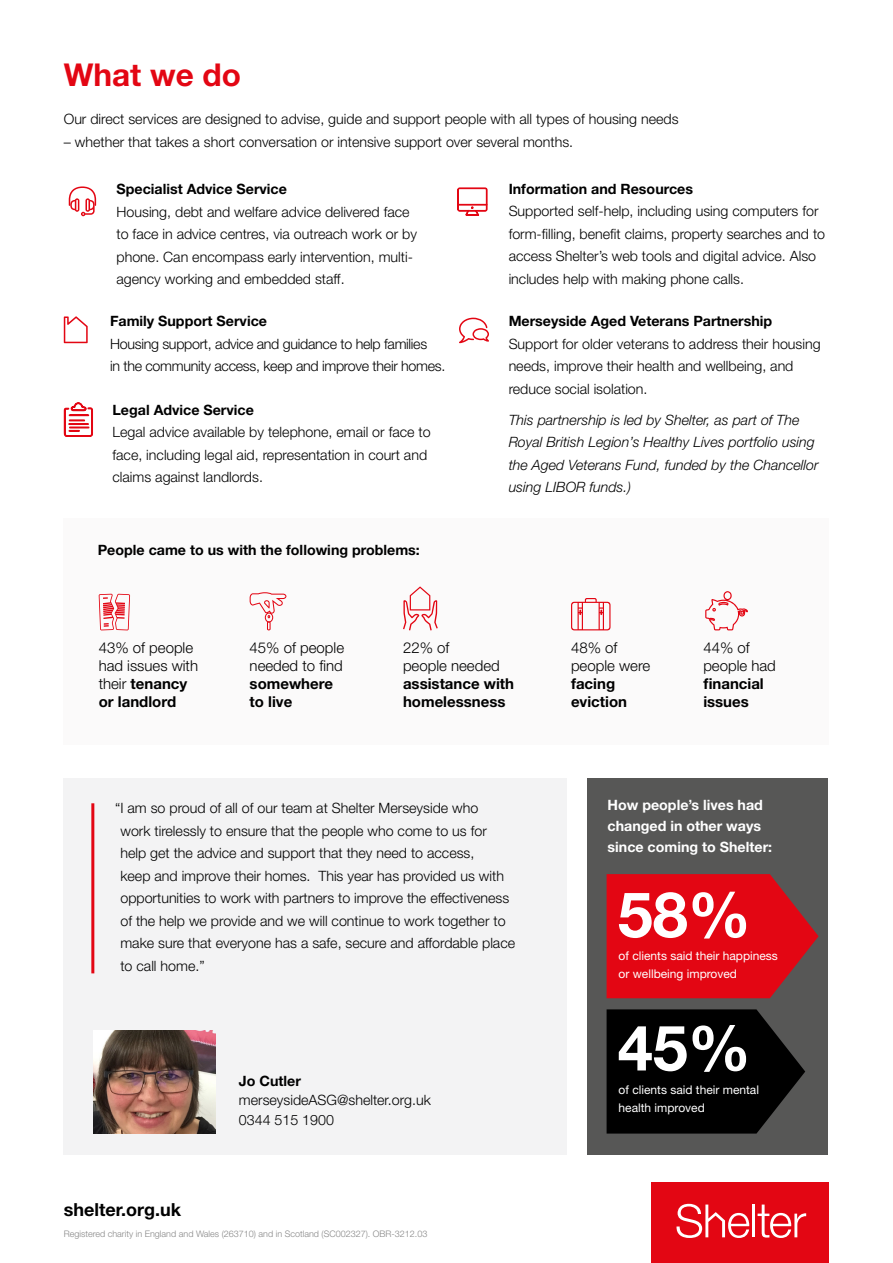
<style>
.page{position:relative;width:893px;height:1263px;background:#fff}
.page>*{position:absolute;margin:0;border:0;box-sizing:border-box;transform-origin:0 0}
.t1{font:700 63px "Helvetica Neue LT Pro";color:#fff}
.t2{font:700 31.5px "Helvetica Neue LT Pro";color:#e30613}
.t3{font:700 18px "Helvetica Neue LT Pro";color:#000}
.t4{font:300 15px/18px "Helvetica Neue LT Pro";color:#000}
.t5{font:700 15px/18px "Helvetica Neue LT Pro";color:#000}
.t6{font:300 14.25px/22.5px "Helvetica Neue LT Pro";color:#000}
.t7{font:700 14.25px "Helvetica Neue LT Pro";color:#000}
.t8{font:italic 300 14.25px/22.5px "Helvetica Neue LT Pro";color:#000}
.t9{font:300 14.25px/22.5px "Helvetica Neue LT Pro";letter-spacing:-.02em;color:#000}
.t10{font:700 14.25px/21px "Helvetica Neue LT Pro";color:#fff}
.t11{font:12px/18px "Helvetica Neue LT Pro";color:#fff}
.t12{font:300 9px "Helvetica Neue LT Pro";color:#878787}
.s1{font-weight:700}
</style>
<div class="page">
<div style="left:652px;top:1182px;width:177px;height:81px;background:#e30613"></div>
<svg style="left:758px;top:1204px;width:48px;height:34px"></svg>
<hr style="left:752px;top:1204px;width:3px;height:33px;background:#fff">
<svg style="left:676px;top:1204px;width:73px;height:34px"></svg>
<svg style="left:63px;top:402px;width:30px;height:35px"></svg>
<svg style="left:457px;top:187px;width:31px;height:29px"></svg>
<svg style="left:69px;top:186px;width:27px;height:30px"></svg>
<svg style="left:64px;top:316px;width:24px;height:27px"></svg>
<div style="left:64px;top:778px;width:503px;height:376px;background:#f3f3f4"></div>
<img style="left:93px;top:1031px;width:123px;height:102px">
<hr style="left:91px;top:803px;width:3px;height:170px;background:#e30613">
<div style="left:587px;top:778px;width:241px;height:376px;background:#575756"></div>
<svg style="left:607px;top:1009px;width:198px;height:124px;background:#090909"></svg>
<svg style="left:607px;top:874px;width:212px;height:124px;background:#d20f1a"></svg>
<div style="left:64px;top:519px;width:765px;height:226px;background:#fbfafa"></div>
<svg style="left:705px;top:591px;width:43px;height:39px"></svg>
<svg style="left:99px;top:594px;width:31px;height:36px"></svg>
<svg style="left:250px;top:592px;width:36px;height:38px"></svg>
<svg style="left:403px;top:586px;width:35px;height:44px"></svg>
<svg style="left:571px;top:598px;width:39px;height:32px"></svg>
<svg style="left:459px;top:318px;width:30px;height:25px"></svg>
<h2 class="t2" style="left:64px;top:55px;width:179px">What we do</h2>
<p class="t6" style="left:64px;top:108px;width:616px">Our direct services are designed to advise, guide and support people with all types of housing needs</p>
<p class="t6" style="left:64px;top:130px;width:511px">– whether that takes a short conversation or intensive support over several months.</p>
<p class="t7" style="left:117px;top:180px;width:172px">Specialist Advice Service</p>
<p class="t6" style="left:117px;top:200px;width:302px">Housing, debt and welfare advice delivered face to face in advice centres, via outreach work or by phone. Can encompass early intervention, multi&shy;agency working and embedded staff.</p>
<p class="t7" style="left:509px;top:180px;width:186px">Information and Resources</p>
<p class="t6" style="left:509px;top:200px;width:318px">Supported self-help, including using computers for form-filling, benefit claims, property searches and to access Shelter’s web tools and digital advice. Also includes help with making phone calls.</p>
<p class="t7" style="left:509px;top:312px;width:265px">Merseyside Aged Veterans Partnership</p>
<p class="t6" style="left:509px;top:332px;width:313px">Support for older veterans to address their housing needs, improve their health and wellbeing, and reduce social isolation.</p>
<p class="t8" style="left:509px;top:408px;width:311px">This partnership is led by Shelter, as part of The Royal British Legion’s Healthy Lives portfolio using the Aged Veterans Fund, funded by the Chancellor using LIBOR funds.)</p>
<p class="t7" style="left:110px;top:312px;width:159px">Family Support Service</p>
<p class="t9" style="left:110px;top:332px;width:337px">Housing support, advice and guidance to help families<br>in the community access, keep and improve their homes.</p>
<p class="t7" style="left:113px;top:400px;width:143px">Legal Advice Service</p>
<p class="t6" style="left:113px;top:420px;width:320px">Legal advice available by telephone, email or face to face, including legal aid, representation in court and claims against landlords.</p>
<p class="t7" style="left:98px;top:541px;width:324px">People came to us with the following problems:</p>
<p class="t4" style="left:99px;top:638px;width:101px">43% of people had issues with their <span class="s1">tenancy or landlord</span></p>
<p class="t4" style="left:403px;top:638px;width:98px">22% of<br>people needed</p>
<p class="t4" style="left:250px;top:638px;width:96px">45% of people needed to find</p>
<p class="t5" style="left:250px;top:674px;width:85px">somewhere to live</p>
<p class="t5" style="left:403px;top:674px;width:113px">assistance with homelessness</p>
<p class="t6" style="left:120px;top:797px;width:396px;text-indent:-5px">“I am so proud of all of our team at Shelter Merseyside who<br>work tirelessly to ensure that the people who come to us for help get the advice and support that they need to access,<br>keep and improve their homes. This year has provided us with opportunities to work with partners to improve the effectiveness of the help we provide and we will continue to work together to make sure that everyone has a safe, secure and affordable place to call home.”</p>
<p class="t7" style="left:239px;top:1072px;width:64px">Jo Cutler</p>
<p class="t6" style="left:239px;top:1090px;width:193px;line-height:19.5px">merseysideASG@shelter.org.uk<br>0344 515 1900</p>
<p class="t3" style="left:64px;top:1198px;width:119px">shelter.org.uk</p>
<p class="t12" style="left:64px;top:1228px;width:365px">Registered charity in England and Wales (263710) and in Scotland (SC002327). OBR-3212.03</p>
<p class="t4" style="left:571px;top:638px;width:81px">48% of people were</p>
<p class="t5" style="left:571px;top:674px;width:58px">facing eviction</p>
<p class="t4" style="left:703px;top:638px;width:74px">44% of people had</p>
<p class="t5" style="left:703px;top:674px;width:62px">financial issues</p>
<p class="t10" style="left:608px;top:794px;width:166px">How people’s lives had changed in other ways since coming to Shelter:</p>
<h1 class="t1" style="left:618px;top:875px;width:135px">58%</h1>
<p class="t11" style="left:619px;top:946px;width:161px">of clients said their happiness or wellbeing improved</p>
<h1 class="t1" style="left:618px;top:1008px;width:135px">45%</h1>
<p class="t11" style="left:619px;top:1080px;width:142px">of clients said their mental health improved</p>
</div>
